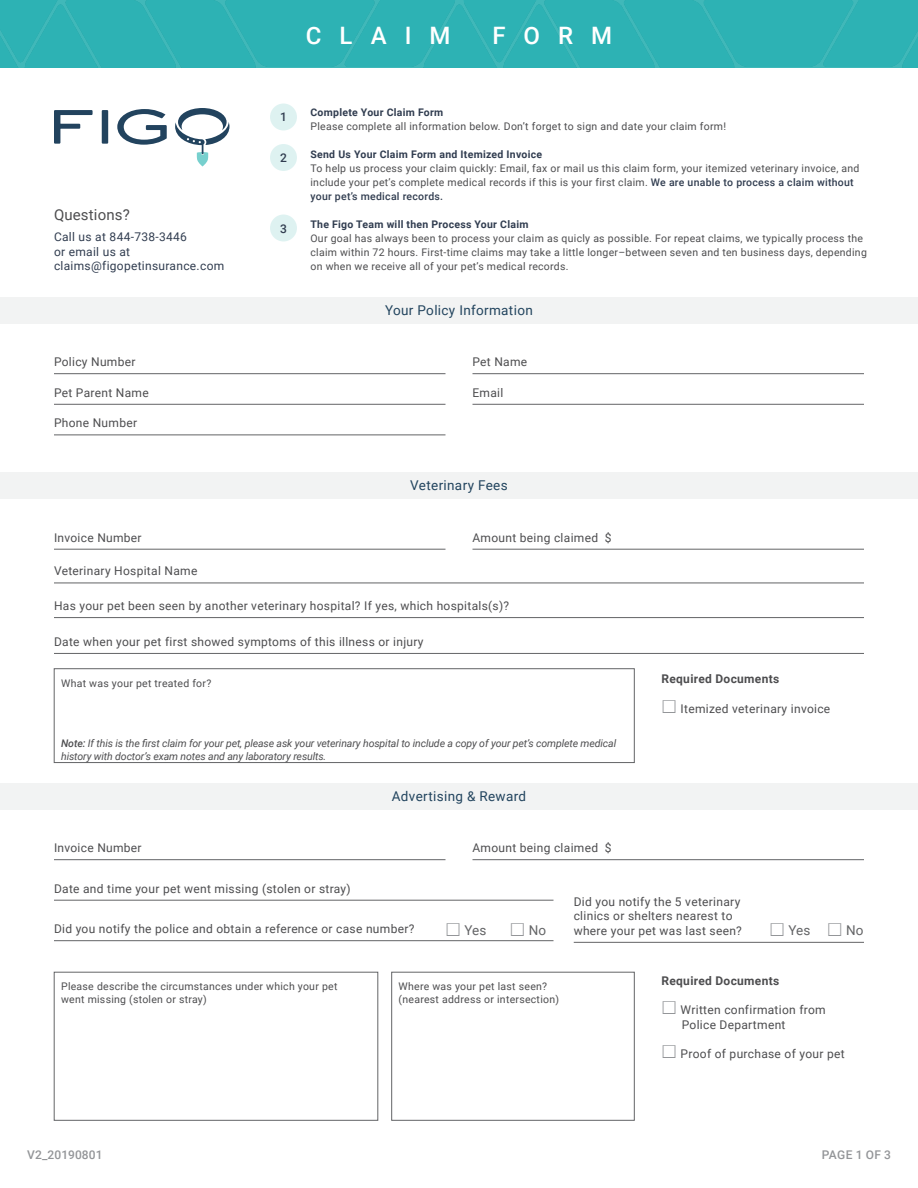
<style>
.page{position:relative;width:918px;height:1188px;background:#fff}
.page>*{position:absolute;margin:0;border:0;box-sizing:border-box;transform-origin:0 0}
.t1{font:500 24px "Roboto";letter-spacing:.75em;color:#fff}
.t2{font:15px "Roboto";letter-spacing:.01em;color:#4d4d4f}
.t3{font:13.5px "Roboto";letter-spacing:.025em;color:#22445e}
.t4{font:13.5px "Roboto";color:#636466}
.t5{font:12px/14.4px "Roboto";letter-spacing:.025em;color:#4d4d4f}
.t6{font:12px/14.4px "Roboto";letter-spacing:.025em;color:#313d50}
.t7{font:700 12px "Roboto";letter-spacing:.025em;color:#4d4d4f}
.t8{font:500 12px "Roboto";letter-spacing:.005em;color:#939598}
.t9{font:500 12px "Roboto";color:#313d50}
.t10{font:10.5px/14px "Roboto";letter-spacing:.025em;color:#4d4d4f}
.t11{font:italic 10.5px/12.6px "Roboto";letter-spacing:-.01em;color:#4d4d4f}
.t12{font:700 10.5px "Roboto";letter-spacing:.025em;color:#313d50}
.s1{font-weight:500;color:#313d50}
.s2{font-family:"Arial Unicode MS";font-size:21px;color:#939598}
.s3{font-weight:500}
</style>
<div class="page">
<div style="left:0;top:0;width:918px;height:68px;background:#2db2b4"></div>
<svg style="left:102px;top:110px;width:6px;height:34px"></svg>
<hr style="left:54px;top:617px;width:810px;height:1px;background:#636466">
<hr style="left:472px;top:859px;width:392px;height:1px;background:#636466">
<hr style="left:54px;top:859px;width:392px;height:1px;background:#636466">
<svg style="left:54px;top:972px;width:581px;height:149px"></svg>
<hr style="left:54px;top:900px;width:500px;height:1px;background:#636466">
<hr style="left:472px;top:549px;width:392px;height:1px;background:#636466">
<hr style="left:472px;top:404px;width:392px;height:1px;background:#636466">
<hr style="left:472px;top:373px;width:392px;height:1px;background:#636466">
<hr style="left:54px;top:549px;width:392px;height:1px;background:#636466">
<hr style="left:54px;top:435px;width:392px;height:1px;background:#636466">
<hr style="left:54px;top:404px;width:392px;height:1px;background:#636466">
<hr style="left:54px;top:373px;width:392px;height:1px;background:#636466">
<div style="left:54px;top:669px;width:580px;height:94px;border:1px solid #636466"></div>
<hr style="left:54px;top:653px;width:810px;height:1px;background:#636466">
<hr style="left:54px;top:583px;width:810px;height:1px;background:#636466">
<div style="left:270px;top:144px;width:27px;height:27px;background:#def2f1;border-radius:50%"></div>
<div style="left:0;top:472px;width:918px;height:28px;background:#eeeff0"></div>
<hr style="left:54px;top:940px;width:500px;height:1px;background:#636466">
<hr style="left:574px;top:942px;width:290px;height:1px;background:#636466">
<div style="left:270px;top:104px;width:27px;height:26px;background:#def2f1;border-radius:50%"></div>
<div style="left:270px;top:214px;width:27px;height:28px;background:#def2f1;border-radius:50%"></div>
<div style="left:0;top:297px;width:918px;height:27px;background:#eeeff0"></div>
<svg style="left:54px;top:110px;width:39px;height:34px"></svg>
<svg style="left:175px;top:108px;width:55px;height:58px"></svg>
<svg style="left:117px;top:109px;width:50px;height:36px"></svg>
<div style="left:0;top:783px;width:918px;height:27px;background:#eeeff0"></div>
<h1 class="t1" style="left:306px;top:19px;width:146px">CLAIM</h1>
<h1 class="t1" style="left:492px;top:19px;width:121px">FORM</h1>
<p class="t9" style="left:280px;top:108px;width:8px">1</p>
<h6 class="t12" style="left:310px;top:105px;width:134px">Complete Your Claim Form</h6>
<p class="t10" style="left:310px;top:119px;width:417px">Please complete all information below. Don’t forget to sign and date your claim form!</p>
<p class="t12" style="left:310px;top:147px;width:233px">Send Us Your Claim Form and Itemized Invoice</p>
<p class="t9" style="left:280px;top:149px;width:8px">2</p>
<p class="t10" style="left:310px;top:161px;width:551px">To help us process your claim quickly: Email, fax or mail us this claim form, your itemized veterinary invoice, and include your pet’s complete medical records if this is your first claim. <span class="s1">We are unable to process a claim without your pet’s medical records.</span></p>
<p class="t2" style="left:54px;top:204px;width:77px">Questions?</p>
<p class="t6" style="left:54px;top:229px;width:172px">Call us at 844-738-3446<br>or email us at claims@figopetinsurance.com</p>
<p class="t9" style="left:280px;top:220px;width:8px">3</p>
<h6 class="t12" style="left:310px;top:217px;width:220px">The Figo Team will then Process Your Claim</h6>
<p class="t10" style="left:310px;top:231px;width:558px">Our goal has always been to process your claim as quicly as possible. For repeat claims, we typically process the claim within 72 hours. First-time claims may take a little longer–between seven and ten business days, depending on when we receive all of your pet’s medical records.</p>
<p class="t3" style="left:385px;top:301px;width:149px">Your Policy Information</p>
<p class="t5" style="left:472px;top:354px;width:56px">Pet Name</p>
<p class="t5" style="left:54px;top:354px;width:83px">Policy Number</p>
<p class="t5" style="left:54px;top:385px;width:96px">Pet Parent Name</p>
<p class="t5" style="left:472px;top:385px;width:32px">Email</p>
<p class="t5" style="left:54px;top:415px;width:85px">Phone Number</p>
<p class="t3" style="left:410px;top:476px;width:99px">Veterinary Fees</p>
<p class="t5" style="left:54px;top:530px;width:89px">Invoice Number</p>
<p class="t5" style="left:472px;top:530px;width:141px">Amount being claimed $</p>
<p class="t5" style="left:54px;top:563px;width:145px">Veterinary Hospital Name</p>
<p class="t5" style="left:54px;top:598px;width:457px">Has your pet been seen by another veterinary hospital? If yes, which hospitals(s)?</p>
<p class="t5" style="left:54px;top:634px;width:371px">Date when your pet first showed symptoms of this illness or injury</p>
<p class="t10" style="left:61px;top:676px;width:152px">What was your pet treated for?</p>
<p class="t7" style="left:662px;top:671px;width:119px">Required Documents</p>
<p class="t5" style="left:662px;top:701px;width:170px"><span class="s2">☐</span> Itemized veterinary invoice</p>
<p class="t11" style="left:61px;top:737px;width:557px"><span class="s3">Note:</span> If this is the first claim for your pet, please ask your veterinary hospital to include a copy of your pet’s complete medical history with doctor’s exam notes and any laboratory results.</p>
<p class="t3" style="left:392px;top:787px;width:136px">Advertising &amp; Reward</p>
<p class="t5" style="left:54px;top:840px;width:89px">Invoice Number</p>
<p class="t5" style="left:472px;top:840px;width:141px">Amount being claimed $</p>
<p class="t5" style="left:54px;top:881px;width:298px">Date and time your pet went missing (stolen or stray)</p>
<p class="t5" style="left:574px;top:894px;width:168px">Did you notify the 5 veterinary clinics or shelters nearest to</p>
<p class="t5" style="left:54px;top:921px;width:362px">Did you notify the police and obtain a reference or case number?</p>
<p class="t4" style="left:446px;top:920px;width:102px"><span class="s2">☐</span> Yes <span class="s2">☐</span> No</p>
<p class="t5" style="left:574px;top:923px;width:170px">where your pet was last seen?</p>
<p class="t4" style="left:770px;top:920px;width:96px"><span class="s2">☐</span> Yes <span class="s2">☐</span> No</p>
<h6 class="t7" style="left:662px;top:972px;width:119px">Required Documents</h6>
<p class="t10" style="left:61px;top:979px;width:278px">Please describe the circumstances under which your pet</p>
<p class="t10" style="left:399px;top:979px;width:150px">Where was your pet last seen?</p>
<p class="t10" style="left:61px;top:992px;width:147px">went missing (stolen or stray)</p>
<p class="t10" style="left:399px;top:992px;width:162px">(nearest address or intersection)</p>
<p class="t5" style="left:682px;top:1002px;width:146px;text-indent:-20px"><span class="s2">☐</span> Written confirmation from<br>Police Department</p>
<p class="t5" style="left:662px;top:1046px;width:185px"><span class="s2">☐</span> Proof of purchase of your pet</p>
<p class="t8" style="left:27px;top:1146px;width:77px">V2_20190801</p>
<p class="t8" style="left:822px;top:1146px;width:71px">PAGE 1 OF 3</p>
</div>
